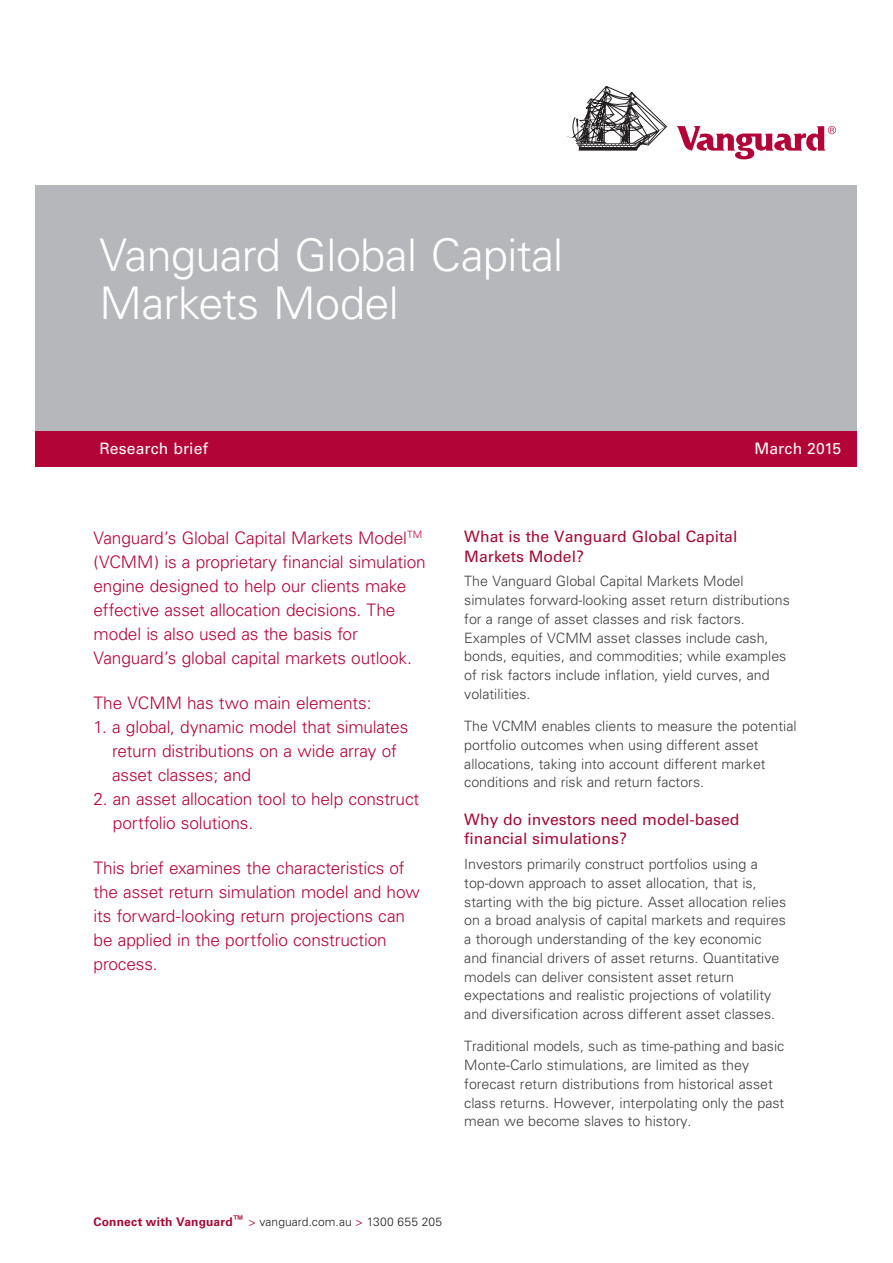
<style>
.page{position:relative;width:893px;height:1263px;background:#fff}
.page>*{position:absolute;margin:0;border:0;box-sizing:border-box;transform-origin:0 0}
.Cover_Head_White_30p{font:300 45px/48px "Univers";letter-spacing:-.015em;color:#fff}
.FC_Exec_Sum{font:300 17.25px/24px "Univers";letter-spacing:-.01em;color:#b30437}
.A_head{font:15.75px/19.5px "Univers";color:#a30a34}
.Copy{font:15.75px "Univers";letter-spacing:.005em;color:#fff}
.Copy-2{font:300 14.25px/18.8px "Univers";color:#3e3e3f}
.Back_Cover_Connect_B{font:300 12px "Univers";letter-spacing:.005em;color:#231f20}
.s1{font-weight:700;color:#a30a34}
.s2{color:#a30a34}
</style>
<div class="page">
<div style="left:36px;top:185px;width:821px;height:246px;background:#b6b7bb"></div>
<svg style="left:677px;top:126px;width:159px;height:33px"></svg>
<svg style="left:567px;top:86px;width:101px;height:65px"></svg>
<div style="left:36px;top:431px;width:821px;height:36px;background:#b30437"></div>
<p class="Cover_Head_White_30p" style="left:99px;top:231px;width:465px">Vanguard Global Capital<br>Markets Model</p>
<p class="Copy" style="left:99px;top:439px;width:110px">Research brief</p>
<p class="Copy" style="left:755px;top:439px;width:88px">March 2015</p>
<p class="FC_Exec_Sum" style="left:94px;top:526px;width:334px">Vanguard’s Global Capital Markets Model<sup>TM </sup>(VCMM) is a proprietary financial simulation engine designed to help our clients make effective asset allocation decisions. The model is also used as the basis for Vanguard’s global capital markets outlook.</p>
<p class="FC_Exec_Sum" style="left:94px;top:691px;width:280px">The VCMM has two main elements:</p>
<p class="FC_Exec_Sum" style="left:112px;top:715px;width:298px;text-indent:-19px">1. a global, dynamic model that simulates return distributions on a wide array of asset classes; and</p>
<p class="FC_Exec_Sum" style="left:113px;top:787px;width:308px;text-indent:-19px">2. an asset allocation tool to help construct portfolio solutions.</p>
<p class="FC_Exec_Sum" style="left:94px;top:856px;width:328px">This brief examines the characteristics of the asset return simulation model and how its forward-looking return projections can be applied in the portfolio construction process.</p>
<p class="A_head" style="left:464px;top:527px;width:275px">What is the Vanguard Global Capital<br>Markets Model?</p>
<p class="Copy-2" style="left:464px;top:572px;width:327px">The Vanguard Global Capital Markets Model simulates forward-looking asset return distributions for a range of asset classes and risk factors.<br>Examples of VCMM asset classes include cash, bonds, equities, and commodities; while examples of risk factors include inflation, yield curves, and volatilities.</p>
<p class="Copy-2" style="left:464px;top:717px;width:334px">The VCMM enables clients to measure the potential portfolio outcomes when using different asset allocations, taking into account different market conditions and risk and return factors.</p>
<p class="A_head" style="left:464px;top:809px;width:277px">Why do investors need model-based financial simulations?</p>
<p class="Copy-2" style="left:464px;top:855px;width:323px">Investors primarily construct portfolios using a top-down approach to asset allocation, that is, starting with the big picture. Asset allocation relies on a broad analysis of capital markets and requires a thorough understanding of the key economic and financial drivers of asset returns. Quantitative models can deliver consistent asset return expectations and realistic projections of volatility and diversification across different asset classes.</p>
<p class="Copy-2" style="left:464px;top:1037px;width:322px">Traditional models, such as time-pathing and basic Monte-Carlo stimulations, are limited as they forecast return distributions from historical asset class returns. However, interpolating only the past mean we become slaves to history.</p>
<p class="Back_Cover_Connect_B" style="left:94px;top:1214px;width:350px"><span class="s1">Connect with Vanguard™</span> <span class="s2">&gt;</span> vanguard.com.au <span class="s2">&gt;</span> 1300 655 205</p>
</div>
